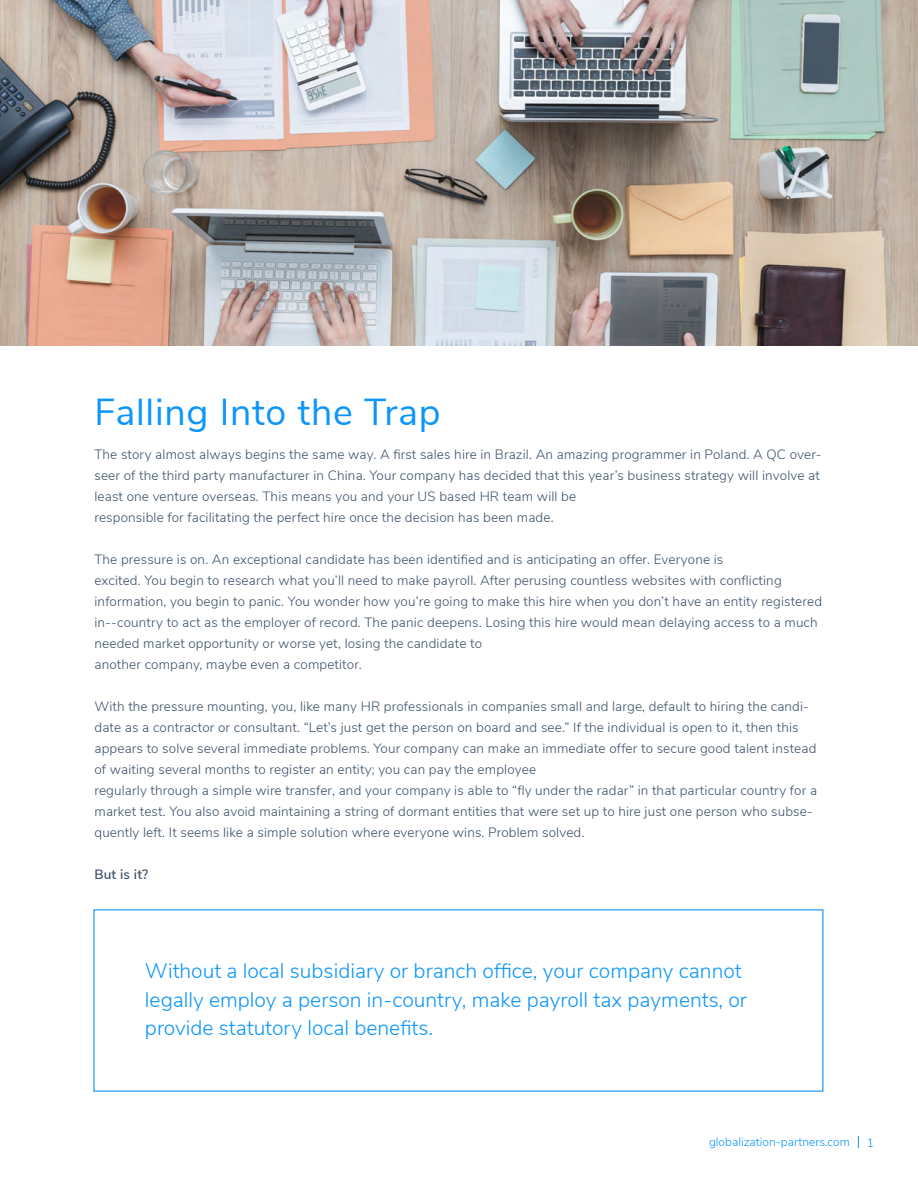
<style>
.page{position:relative;width:918px;height:1188px;background:#fff}
.page>*{position:absolute;margin:0;border:0;box-sizing:border-box;transform-origin:0 0}
.t1{font:37.5px "Nunito Sans";letter-spacing:.02em;color:#0d96fa}
.t2{font:300 21px/28.5px "Nunito Sans";color:#0d96fa}
.t3{font:300 13.5px/21px "Nunito Sans";letter-spacing:.01em;color:#3d5269}
.t4{font:600 13.5px "Nunito Sans";letter-spacing:.01em;color:#3d5269}
.t5{font:300 12px "Nunito Sans";color:#0d96fa}
</style>
<div class="page">
<svg style="left:858px;top:1136px;width:1px;height:12px"></svg>
<img style="left:0;top:0;width:918px;height:346px">
<h1 class="t1" style="left:94px;top:384px;width:348px">Falling Into the Trap</h1>
<p class="t3" style="left:94px;top:443px;width:728px">The story almost always begins the same way. A first sales hire in Brazil. An amazing programmer in Poland. A QC over&shy;seer of the third party manufacturer in China. Your company has decided that this year’s business strategy will involve at least one venture overseas. This means you and your US based HR team will be<br>responsible for facilitating the perfect hire once the decision has been made.</p>
<p class="t3" style="left:94px;top:548px;width:729px">The pressure is on. An exceptional candidate has been identified and is anticipating an offer. Everyone is<br>excited. You begin to research what you’ll need to make payroll. After perusing countless websites with conflicting information, you begin to panic. You wonder how you’re going to make this hire when you don’t have an entity registered in-‐country to act as the employer of record. The panic deepens. Losing this hire would mean delaying access to a much needed market opportunity or worse yet, losing the candidate to<br>another company, maybe even a competitor.</p>
<p class="t3" style="left:94px;top:695px;width:724px">With the pressure mounting, you, like many HR professionals in companies small and large, default to hiring the candi&shy;date as a contractor or consultant. “Let’s just get the person on board and see.” If the individual is open to it, then this appears to solve several immediate problems. Your company can make an immediate offer to secure good talent instead of waiting several months to register an entity; you can pay the employee<br>regularly through a simple wire transfer, and your company is able to “fly under the radar” in that particular country for a market test. You also avoid maintaining a string of dormant entities that were set up to hire just one person who subse&shy;quently left. It seems like a simple solution where everyone wins. Problem solved.</p>
<p class="t4" style="left:94px;top:865px;width:55px">But is it?</p>
<h2 class="t2" style="left:145px;top:956px;width:604px">Without a local subsidiary or branch office, your company cannot legally employ a person in-country, make payroll tax payments, or provide statutory local benefits.</h2>
<p class="t5" style="left:709px;top:1133px;width:142px">globalization-partners.com</p>
<p class="t5" style="left:867px;top:1134px;width:9px">1</p>
</div>
